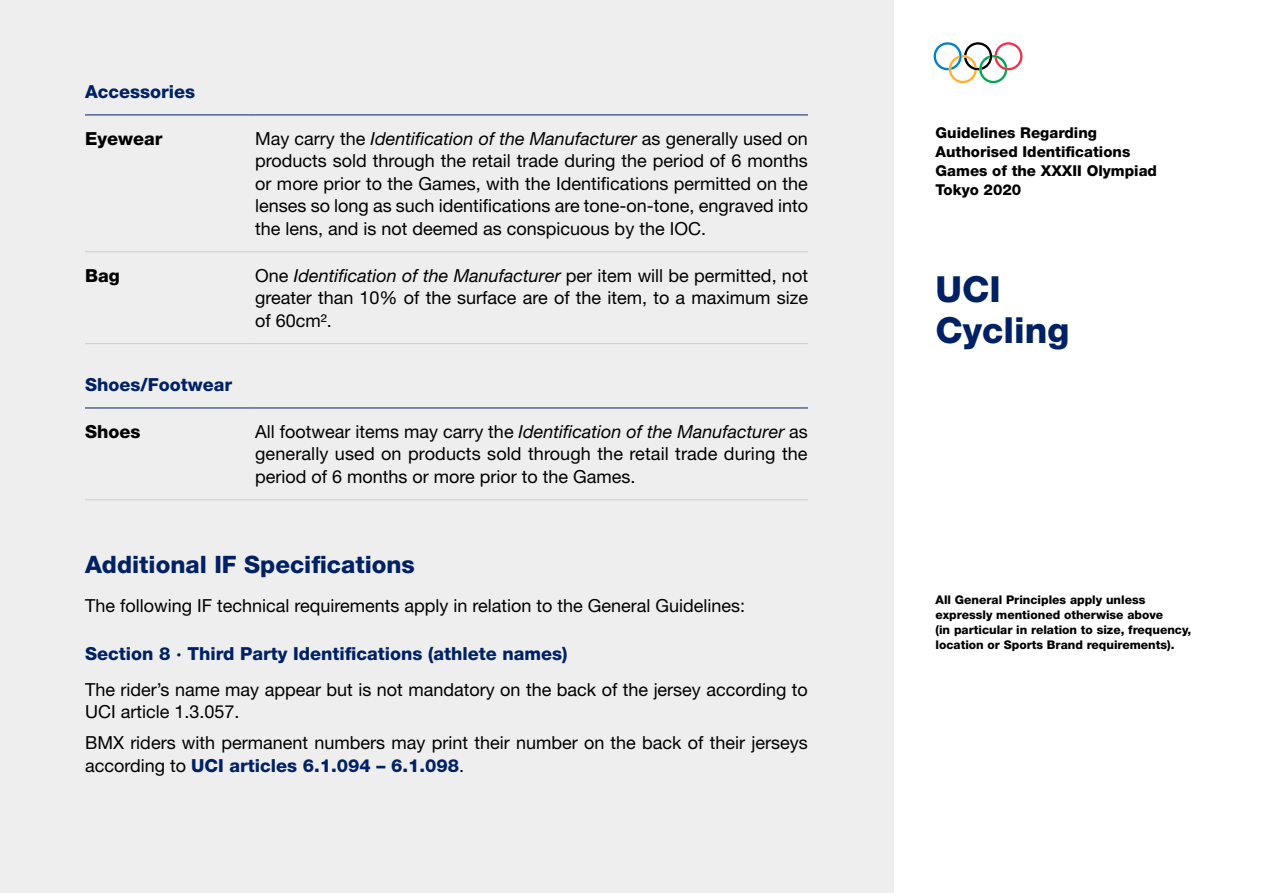
<style>
.page{position:relative;width:1263px;height:893px;background:#fff}
.page>*{position:absolute;margin:0;border:0;box-sizing:border-box;transform-origin:0 0}
.t1{font:800 36px/40.5px "Helvetica Neue LT Std";color:#002163}
.Text_Title{font:800 24px "Helvetica Neue LT Std";color:#002163}
.Table_Text{font:18px/22.5px "Helvetica Neue LT Std";color:#000;text-align:justify}
.Text{font:18px/22.5px "Helvetica Neue LT Std";color:#000}
.Text_Subtitle{font:800 18px "Helvetica Neue LT Std";color:#002163}
.Table_Head{font:800 18px "Helvetica Neue LT Std";color:#002163}
.Table_Tile{font:800 18px "Helvetica Neue LT Std";color:#000}
.t2{font:800 15px/18.8px "Helvetica Neue LT Std";color:#000}
.Note{font:800 12px/15px "Helvetica Neue LT Std";color:#000}
.s1{font-style:italic}
.s2{font-weight:800;color:#002163}
</style>
<div class="page">
<div style="left:0;top:0;width:893px;height:893px;background:#eee"></div>
<svg style="left:934px;top:42px;width:88px;height:41px"></svg>
<hr style="left:85px;top:251px;width:170px;height:1px;background:#ccc">
<hr style="left:85px;top:343px;width:170px;height:1px;background:#ccc">
<hr style="left:255px;top:251px;width:553px;height:1px;background:#ccc">
<hr style="left:255px;top:343px;width:553px;height:1px;background:#ccc">
<hr style="left:85px;top:114px;width:170px;height:1px;background:#002163">
<hr style="left:255px;top:114px;width:553px;height:1px;background:#002163">
<hr style="left:85px;top:499px;width:170px;height:1px;background:#ccc">
<hr style="left:255px;top:499px;width:553px;height:1px;background:#ccc">
<hr style="left:85px;top:408px;width:170px;height:1px;background:#002163">
<hr style="left:255px;top:408px;width:553px;height:1px;background:#002163">
<p class="Table_Head" style="left:85px;top:81px;width:112px">Accessories</p>
<p class="Table_Tile" style="left:85px;top:128px;width:79px">Eyewear</p>
<p class="Table_Text" style="left:255px;top:127px;width:554px">May carry the <span class="s1">Identification of the Manufacturer</span> as generally used on products sold through the retail trade during the period of 6 months or more prior to the Games, with the Identifications permitted on the lenses so long as such identifications are tone-on-tone, engraved into the lens, and is not deemed as conspicuous by the IOC.</p>
<p class="Table_Tile" style="left:85px;top:265px;width:36px">Bag</p>
<p class="Table_Text" style="left:255px;top:264px;width:554px">One <span class="s1">Identification of the Manufacturer</span> per item will be permitted, not greater than 10% of the surface are of the item, to a maximum size of 60cm².</p>
<p class="Table_Head" style="left:85px;top:374px;width:149px">Shoes/Footwear</p>
<p class="Table_Tile" style="left:85px;top:421px;width:57px">Shoes</p>
<p class="Table_Text" style="left:255px;top:420px;width:554px">All footwear items may carry the <span class="s1">Identification of the Manufacturer</span> as generally used on products sold through the retail trade during the period of 6 months or more prior to the Games.</p>
<p class="Text_Title" style="left:85px;top:550px;width:331px">Additional IF Specifications</p>
<p class="Text" style="left:85px;top:594px;width:662px">The following IF technical requirements apply in relation to the General Guidelines:</p>
<p class="Text_Subtitle" style="left:85px;top:643px;width:484px">Section 8 · Third Party Identifications (athlete names)</p>
<p class="Text" style="left:85px;top:678px;width:724px">The rider’s name may appear but is not mandatory on the back of the jersey according to<br>UCI article 1.3.057.</p>
<p class="Text" style="left:85px;top:731px;width:724px">BMX riders with permanent numbers may print their number on the back of their jerseys according to <span class="s2">UCI articles 6.1.094 – 6.1.098</span>.</p>
<p class="t2" style="left:935px;top:124px;width:223px">Guidelines Regarding<br>Authorised Identifications<br>Games of the XXXII Olympiad<br>Tokyo 2020</p>
<h1 class="t1" style="left:935px;top:269px;width:135px">UCI<br>Cycling</h1>
<p class="Note" style="left:935px;top:592px;width:257px">All General Principles apply unless expressly mentioned otherwise above<br>(in particular in relation to size, frequency, location or Sports Brand requirements).</p>
</div>
